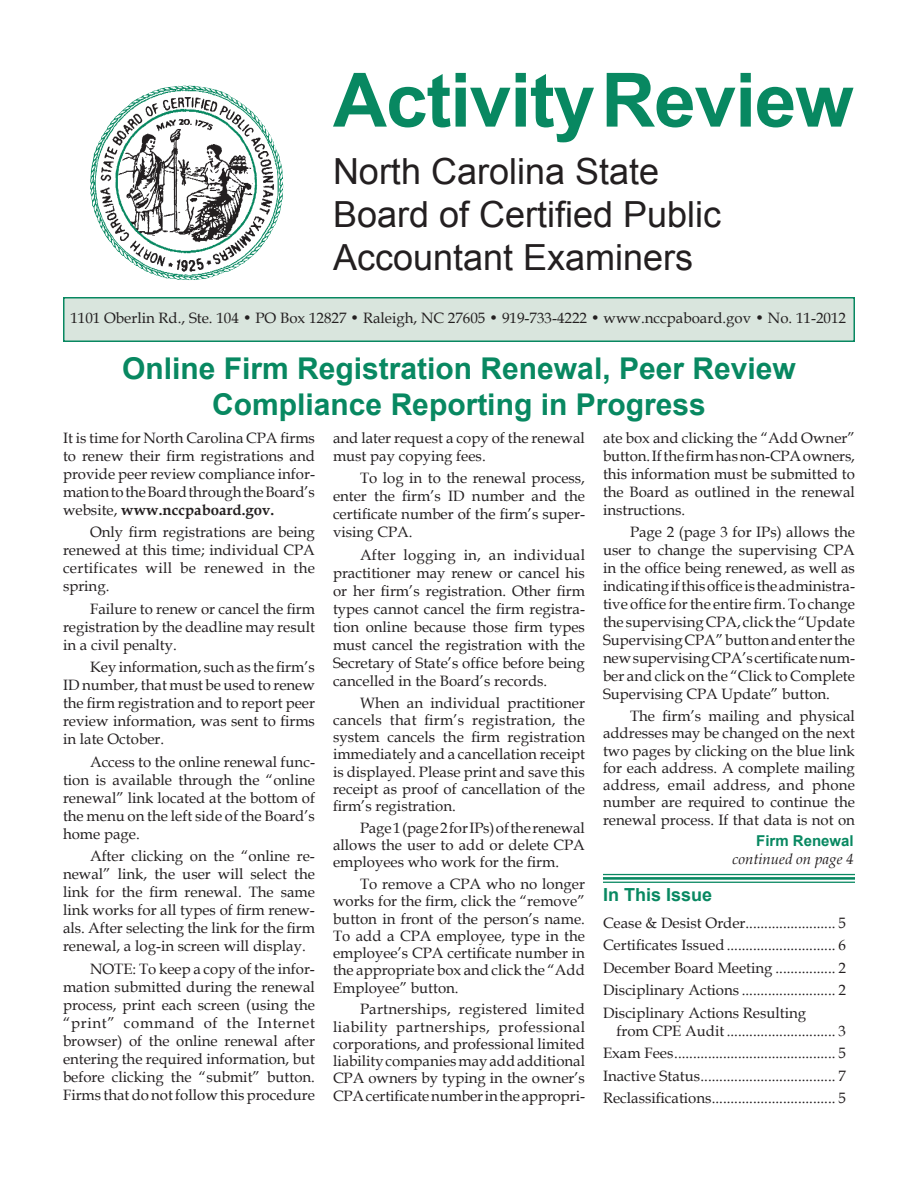
<style>
.page{position:relative;width:918px;height:1188px;background:#fff}
.page>*{position:absolute;margin:0;border:0;box-sizing:border-box;transform-origin:0 0}
.t1{font:700 75px "Arial";letter-spacing:-.015em;color:#088861}
.t2{font:36px/43.2px "Arial";color:#231f20}
.t3{font:700 30px/36px "Arial";color:#088861;text-align:center}
.t4{font:700 18px "Arial";color:#088861}
.t5{font:15px/18px "Book Antiqua";color:#231f20;text-align:justify}
.t6{font:italic 15px "Book Antiqua";color:#231f20}
.t7{font:700 15px "Arial";color:#088861}
.s1{font-weight:700}
</style>
<div class="page">
<div style="left:63px;top:297px;width:792px;height:45px;background:#d9e5dd;border:2px solid #088861"></div>
<img style="left:203px;top:95px;width:28px;height:184px">
<img style="left:90px;top:86px;width:113px;height:194px">
<hr style="left:603px;top:874px;width:252px;height:1px;background:#088861">
<hr style="left:603px;top:877px;width:252px;height:3px;background:#088861">
<hr style="left:603px;top:882px;width:252px;height:1px;background:#088861">
<h1 class="t1" style="left:333px;top:50px;width:522px">Activity Review</h1>
<h2 class="t2" style="left:333px;top:150px;width:390px">North Carolina State<br>Board of Certified Public<br>Accountant Examiners</h2>
<p class="t5" style="left:70px;top:309px;width:777px">1101 Oberlin Rd., Ste. 104 • PO Box 12827 • Raleigh, NC 27605 • 919-733-4222 • www.nccpaboard.gov • No. 11-2012</p>
<h3 class="t3" style="left:122px;top:352px;width:675px">Online Firm Registration Renewal, Peer Review<br>Compliance Reporting in Progress</h3>
<p class="t5" style="left:63px;top:428px;width:254px">It is time for North Carolina CPA firms to renew their firm registrations and provide peer review compliance infor&shy;mation to the Board through the Board’s website, <span class="s1">www.nccpaboard.gov.</span></p>
<p class="t5" style="left:63px;top:523px;width:254px;text-indent:27px">Only firm registrations are being renewed at this time; individual CPA certificates will be renewed in the spring.</p>
<p class="t5" style="left:63px;top:599px;width:254px;text-indent:27px">Failure to renew or cancel the firm registration by the deadline may result in a civil penalty.</p>
<p class="t5" style="left:63px;top:658px;width:254px;text-indent:27px">Key information, such as the firm’s ID number, that must be used to renew the firm registration and to report peer review information, was sent to firms in late October.</p>
<p class="t5" style="left:63px;top:752px;width:254px;text-indent:27px">Access to the online renewal func&shy;tion is available through the “online renewal” link located at the bottom of the menu on the left side of the Board’s home page.</p>
<p class="t5" style="left:63px;top:847px;width:254px;text-indent:27px">After clicking on the “online re&shy;newal” link, the user will select the link for the firm renewal. The same link works for all types of firm renew&shy;als. After selecting the link for the firm renewal, a log-in screen will display.</p>
<p class="t5" style="left:63px;top:959px;width:254px;text-indent:27px">NOTE: To keep a copy of the infor&shy;mation submitted during the renewal process, print each screen (using the “print” command of the Internet browser) of the online renewal after entering the required information, but before clicking the “submit” button.<br>Firms that do not follow this procedure</p>
<p class="t5" style="left:333px;top:428px;width:254px">and later request a copy of the renewal must pay copying fees.</p>
<p class="t5" style="left:333px;top:469px;width:254px;text-indent:27px">To log in to the renewal process, enter the firm’s ID number and the certificate number of the firm’s super&shy;vising CPA.</p>
<p class="t5" style="left:333px;top:545px;width:254px;text-indent:27px">After logging in, an individual practitioner may renew or cancel his or her firm’s registration. Other firm types cannot cancel the firm registra&shy;tion online because those firm types must cancel the registration with the Secretary of State’s office before being cancelled in the Board’s records.</p>
<p class="t5" style="left:333px;top:694px;width:254px;line-height:17.2px;text-indent:27px">When an individual practitioner cancels that firm’s registration, the system cancels the firm registration immediately and a cancellation receipt is displayed. Please print and save this receipt as proof of cancellation of the firm’s registration.</p>
<p class="t5" style="left:333px;top:819px;width:254px;line-height:17.2px;text-indent:27px">Page 1 (page 2 for IPs) of the renewal allows the user to add or delete CPA employees who work for the firm.</p>
<p class="t5" style="left:333px;top:875px;width:253px;line-height:17.2px;text-indent:27px">To remove a CPA who no longer works for the firm, click the “remove” button in front of the person’s name.<br>To add a CPA employee, type in the employee’s CPA certificate number in the appropriate box and click the “Add Employee” button.</p>
<p class="t5" style="left:333px;top:1000px;width:254px;line-height:17.2px;text-indent:27px">Partnerships, registered limited liability partnerships, professional corporations, and professional limited liability companies may add additional CPA owners by typing in the owner’s CPA certificate number in the appropri-</p>
<p class="t5" style="left:603px;top:428px;width:254px">ate box and clicking the “Add Owner” button. If the firm has non-CPA owners, this information must be submitted to the Board as outlined in the renewal instructions.</p>
<p class="t5" style="left:603px;top:523px;width:254px;text-indent:27px">Page 2 (page 3 for IPs) allows the user to change the supervising CPA in the office being renewed, as well as indicating if this office is the administra&shy;tive office for the entire firm. To change the supervising CPA, click the “Update Supervising CPA” button and enter the new supervising CPA’s certificate num&shy;ber and click on the “Click to Complete Supervising CPA Update” button.</p>
<p class="t5" style="left:603px;top:707px;width:253px;line-height:17.2px;text-indent:27px">The firm’s mailing and physical addresses may be changed on the next two pages by clicking on the blue link for each address. A complete mailing address, email address, and phone number are required to continue the renewal process. If that data is not on</p>
<p class="t7" style="left:756px;top:831px;width:99px">Firm Renewal</p>
<p class="t6" style="left:732px;top:848px;width:123px">continued on page 4</p>
<p class="t4" style="left:603px;top:882px;width:111px">In This Issue</p>
<p class="t5" style="left:603px;top:911px;width:244px;line-height:22.5px">Cease &amp; Desist Order........................ 5<br>Certificates Issued............................. 6<br>December Board Meeting ................ 2<br>Disciplinary Actions ......................... 2<br>Disciplinary Actions Resulting</p>
<p class="t5" style="left:603px;top:1019px;width:244px;line-height:22.2px;text-indent:14px">from CPE Audit ............................. 3<br>Exam Fees........................................... 5<br>Inactive Status.................................... 7<br>Reclassifications................................. 5</p>
</div>
